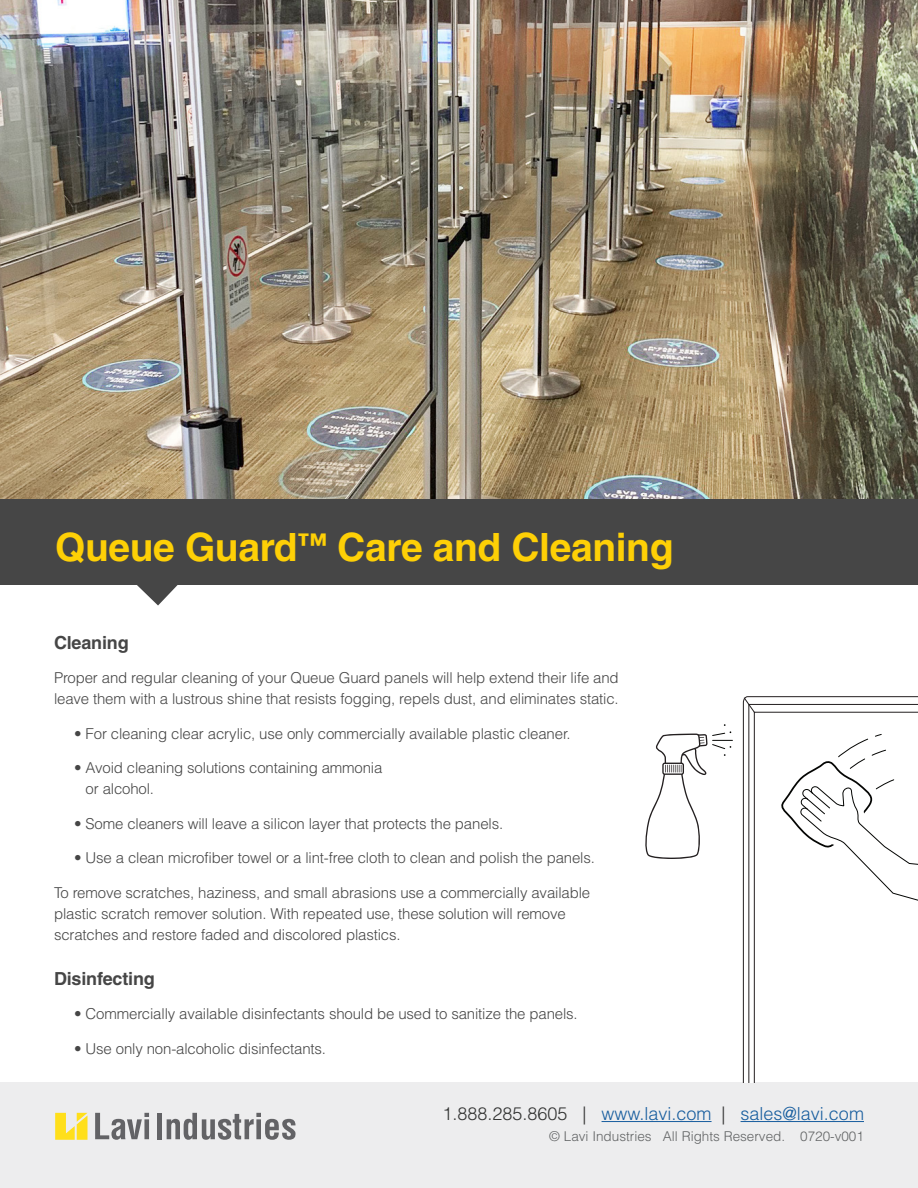
<style>
.page{position:relative;width:918px;height:1188px;background:#fff}
.page>*{position:absolute;margin:0;border:0;box-sizing:border-box;transform-origin:0 0}
.t1{font:700 39px "Helvetica LT Pro";letter-spacing:-.01em;color:#fed006}
.t2{font:300 18px "Helvetica LT Pro";color:#175d9e}
.t3{font:700 18px "Helvetica LT Pro";letter-spacing:-.01em;color:#464646}
.t4{font:300 15px/21px "Helvetica LT Pro";letter-spacing:-.01em;color:#464646}
.t5{font:300 13.5px "Helvetica LT Pro";color:#626465}
.s1{color:#323332}
</style>
<div class="page">
<img style="left:0;top:0;width:918px;height:500px">
<svg style="left:137px;top:585px;width:41px;height:21px"></svg>
<div style="left:0;top:500px;width:918px;height:85px;background:#464646"></div>
<div style="left:0;top:1082px;width:918px;height:106px;background:#ededee"></div>
<svg style="left:55px;top:1113px;width:33px;height:27px"></svg>
<svg style="left:95px;top:1113px;width:54px;height:27px"></svg>
<div style="left:157px;top:1113px;width:5px;height:26px;background:#636366"></div>
<svg style="left:167px;top:1113px;width:129px;height:27px"></svg>
<hr style="left:602px;top:1121px;width:110px;height:1px;background:#175d9e">
<hr style="left:741px;top:1121px;width:123px;height:1px;background:#175d9e">
<svg style="left:742px;top:696px;width:176px;height:386px"></svg>
<svg style="left:748px;top:704px;width:170px;height:378px"></svg>
<svg style="left:743px;top:696px;width:13px;height:18px"></svg>
<svg style="left:645px;top:724px;width:87px;height:135px"></svg>
<p class="t1" style="left:55px;top:523px;width:620px">Queue Guard<sup>™</sup> Care and Cleaning</p>
<p class="t3" style="left:54px;top:631px;width:76px">Cleaning</p>
<p class="t4" style="left:54px;top:667px;width:566px">Proper and regular cleaning of your Queue Guard panels will help extend their life and leave them with a lustrous shine that resists fogging, repels dust, and eliminates static.</p>
<p class="t4" style="left:74px;top:723px;width:498px">• For cleaning clear acrylic, use only commercially available plastic cleaner.</p>
<p class="t4" style="left:86px;top:757px;width:298px;text-indent:-11px">• Avoid cleaning solutions containing ammonia or alcohol.</p>
<p class="t4" style="left:74px;top:813px;width:431px">• Some cleaners will leave a silicon layer that protects the panels.</p>
<p class="t4" style="left:74px;top:847px;width:522px">• Use a clean microfiber towel or a lint-free cloth to clean and polish the panels.</p>
<p class="t4" style="left:54px;top:882px;width:538px">To remove scratches, haziness, and small abrasions use a commercially available plastic scratch remover solution. With repeated use, these solution will remove scratches and restore faded and discolored plastics.</p>
<p class="t3" style="left:54px;top:967px;width:102px">Disinfecting</p>
<p class="t4" style="left:74px;top:1003px;width:505px">• Commercially available disinfectants should be used to sanitize the panels.</p>
<p class="t4" style="left:74px;top:1038px;width:253px">• Use only non-alcoholic disinfectants.</p>
<p class="t2" style="left:442px;top:1102px;width:423px"><span class="s1">1.888.285.8605 |</span> www.lavi.com <span class="s1">|</span> sales@lavi.com</p>
<p class="t5" style="left:549px;top:1128px;width:316px">© Lavi Industries All Rights Reserved. 0720-v001</p>
</div>
